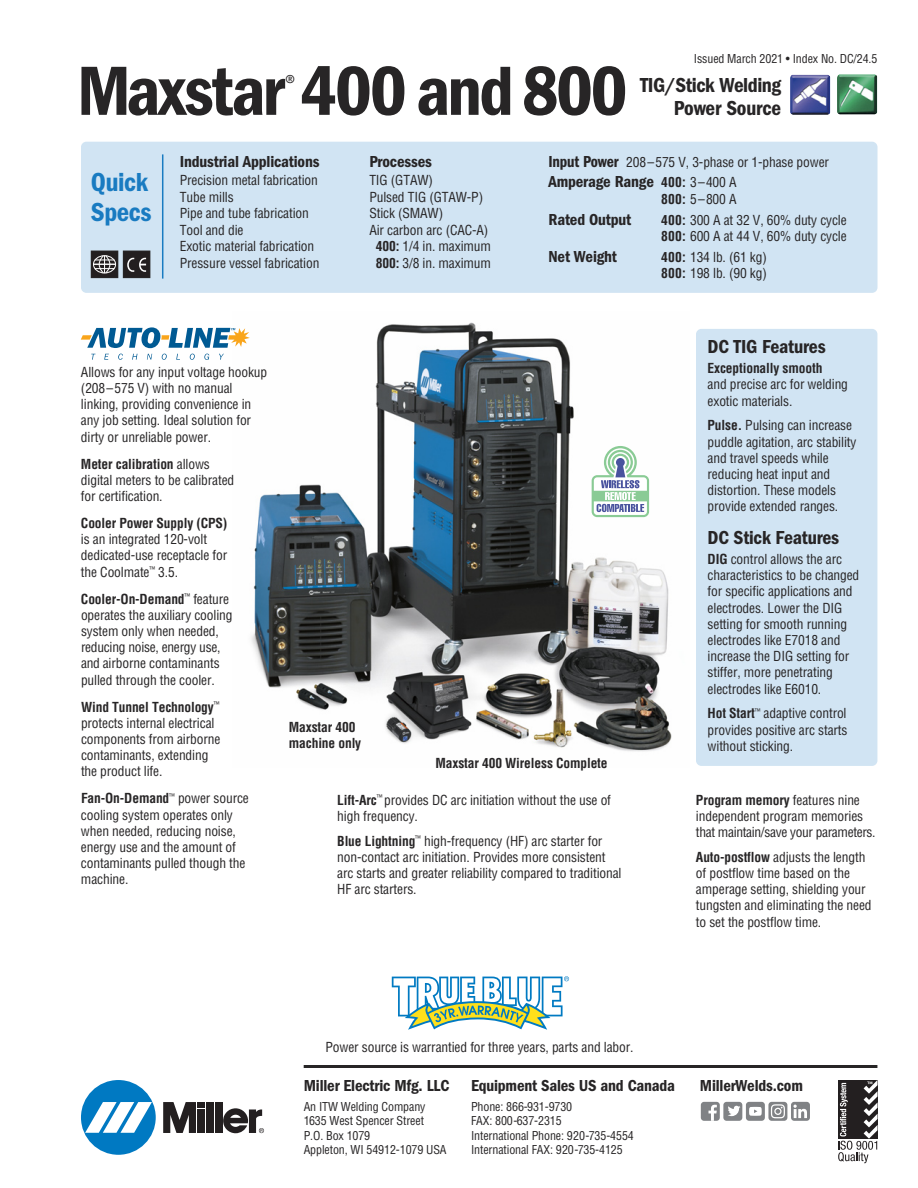
<style>
.page{position:relative;width:918px;height:1188px;background:#fff}
.page>*{position:absolute;margin:0;border:0;box-sizing:border-box;transform-origin:0 0}
.t1{font:72px "ITC Franklin Gothic Std Dm Cd";letter-spacing:-.03em;color:#272526}
.t2{font:27px/30px "ITC Franklin Gothic Std Dm Cd";letter-spacing:-.015em;color:#197bc1}
.t3{font:21px/22.5px "ITC Franklin Gothic Std Dm Cd";letter-spacing:-.02em;color:#272526;text-align:right}
.t4{font:condensed 21px "ITC Franklin Gothic Std";color:#272526}
.t5{font:19.5px "ITC Franklin Gothic Std Dm Cd";letter-spacing:-.01em;color:#272526}
.t6{font:16.5px "ITC Franklin Gothic Std Dm Cd";letter-spacing:-.01em;color:#272526}
.t7{font:condensed 13.5px/16.2px "Helvetica";letter-spacing:-.01em;color:#272526}
.t8{font:700 condensed 13.5px/16.2px "Helvetica";letter-spacing:-.01em;color:#272526}
.t9{font:condensed 12px/14.4px "Helvetica";letter-spacing:-.01em;color:#272526}
.s1{font-weight:700}
.s2{font-family:"ITC Franklin Gothic Std Dm Cd";font-stretch:normal;font-size:16.5px}
.s3{font-family:"Helvetica";font-weight:700;font-stretch:condensed;font-size:13.5px}
.s4{font-family:"Helvetica";font-stretch:condensed;font-size:13.5px}
</style>
<div class="page">
<img style="left:251px;top:322px;width:421px;height:430px">
<div style="left:81px;top:142px;width:797px;height:151px;background:#d1e4f3;border-radius:5px"></div>
<svg style="left:392px;top:976px;width:177px;height:54px"></svg>
<div style="left:696px;top:329px;width:181px;height:437px;background:#d1e4f3;border-radius:5px"></div>
<svg style="left:91px;top:354px;width:133px;height:6px"></svg>
<svg style="left:81px;top:327px;width:169px;height:21px"></svg>
<svg style="left:592px;top:446px;width:57px;height:71px"></svg>
<hr style="left:162px;top:154px;width:1px;height:125px;background:#197bc1">
<div style="left:91px;top:251px;width:27px;height:26px;background:#231f20"></div>
<svg style="left:94px;top:255px;width:21px;height:19px"></svg>
<div style="left:93px;top:255px;width:23px;height:18px;border:1px solid #fff;border-radius:50%"></div>
<div style="left:91px;top:251px;width:27px;height:27px;border:1px solid #272526"></div>
<div style="left:124px;top:251px;width:26px;height:26px;background:#231f20"></div>
<svg style="left:127px;top:258px;width:19px;height:14px"></svg>
<div style="left:123px;top:251px;width:27px;height:27px;border:1px solid #272526"></div>
<img style="left:837px;top:74px;width:40px;height:41px">
<img style="left:790px;top:75px;width:40px;height:40px">
<hr style="left:304px;top:1065px;width:573px;height:3px;background:#272526">
<div style="left:81px;top:1080px;width:75px;height:75px;background:#0079c2;border-radius:50%"></div>
<svg style="left:85px;top:1102px;width:67px;height:31px"></svg>
<div style="left:206px;top:1102px;width:8px;height:31px;background:#231f20"></div>
<div style="left:215px;top:1102px;width:7px;height:31px;background:#231f20"></div>
<div style="left:198px;top:1102px;width:7px;height:6px;background:#231f20"></div>
<div style="left:198px;top:1109px;width:7px;height:24px;background:#231f20"></div>
<svg style="left:163px;top:1102px;width:33px;height:31px"></svg>
<svg style="left:223px;top:1108px;width:41px;height:25px"></svg>
<svg style="left:838px;top:1080px;width:40px;height:83px"></svg>
<div style="left:791px;top:1102px;width:19px;height:19px;background:#808285;border-radius:3px"></div>
<svg style="left:793px;top:1105px;width:14px;height:13px"></svg>
<div style="left:723px;top:1102px;width:19px;height:19px;background:#808285;border-radius:3px"></div>
<svg style="left:728px;top:1106px;width:12px;height:10px"></svg>
<div style="left:746px;top:1102px;width:19px;height:19px;background:#808285;border-radius:3px"></div>
<svg style="left:749px;top:1107px;width:13px;height:9px"></svg>
<div style="left:701px;top:1102px;width:19px;height:19px;background:#808285;border-radius:3px"></div>
<svg style="left:708px;top:1105px;width:9px;height:16px"></svg>
<div style="left:768px;top:1102px;width:19px;height:19px;background:#808285;border-radius:3px"></div>
<svg style="left:771px;top:1104px;width:14px;height:14px"></svg>
<h1 class="t1" style="left:77px;top:67px;width:552px">Maxstar 400 and 800</h1>
<h3 class="t4" style="left:285px;top:70px;width:12px">®</h3>
<p class="t9" style="left:694px;top:52px;width:185px">Issued March 2021 • Index No. DC/24.5</p>
<h3 class="t3" style="left:640px;top:76px;width:143px">TIG/Stick Welding<br>Power Source</h3>
<h2 class="t2" style="left:91px;top:170px;width:62px">Quick<br>Specs</h2>
<p class="t6" style="left:180px;top:156px;width:141px">Industrial Applications</p>
<p class="t7" style="left:180px;top:173px;width:141px">Precision metal fabrication<br>Tube mills<br>Pipe and tube fabrication<br>Tool and die<br>Exotic material fabrication<br>Pressure vessel fabrication</p>
<p class="t6" style="left:369px;top:156px;width:64px">Processes</p>
<p class="t7" style="left:369px;top:173px;width:65px">TIG (GTAW)</p>
<p class="t7" style="left:369px;top:190px;width:115px">Pulsed TIG (GTAW-P)</p>
<p class="t7" style="left:369px;top:206px;width:75px">Stick (SMAW)</p>
<p class="t7" style="left:369px;top:223px;width:121px">Air carbon arc (CAC-A)</p>
<p class="t7" style="left:376px;top:239px;width:117px"><span class="s1">400:</span> 1/4 in. maximum</p>
<p class="t7" style="left:376px;top:256px;width:117px"><span class="s1">800:</span> 3/8 in. maximum</p>
<p class="t7" style="left:549px;top:155px;width:282px"><span class="s2">Input Power</span> 208–575 V, 3-phase or 1-phase power</p>
<p class="t6" style="left:549px;top:176px;width:190px">Amperage Range <span class="s3">400:</span> <span class="s4">3–400 A</span></p>
<p class="t7" style="left:661px;top:192px;width:77px"><span class="s1">800:</span> 5–800 A</p>
<p class="t6" style="left:549px;top:214px;width:84px">Rated Output</p>
<p class="t7" style="left:661px;top:213px;width:187px"><span class="s1">400:</span> 300 A at 32 V, 60% duty cycle<br><span class="s1">800:</span> 600 A at 44 V, 60% duty cycle</p>
<p class="t6" style="left:549px;top:251px;width:70px">Net Weight</p>
<p class="t7" style="left:661px;top:250px;width:107px"><span class="s1">400:</span> 134 lb. (61 kg)<br><span class="s1">800:</span> 198 lb. (90 kg)</p>
<h3 class="t5" style="left:708px;top:340px;width:120px">DC TIG Features</h3>
<p class="t8" style="left:708px;top:361px;width:116px">Exceptionally smooth</p>
<p class="t7" style="left:708px;top:378px;width:142px">and precise arc for welding exotic materials.</p>
<p class="t7" style="left:708px;top:419px;width:150px"><span class="s1">Pulse.</span> Pulsing can increase puddle agitation, arc stability and travel speeds while reducing heat input and distortion. These models provide extended ranges.</p>
<h3 class="t5" style="left:708px;top:531px;width:133px">DC Stick Features</h3>
<p class="t7" style="left:708px;top:552px;width:153px"><span class="s1">DIG</span> control allows the arc charac teristics to be changed for specific applications and electrodes. Lower the DIG setting for smooth running electrodes like E7018 and increase the DIG setting for stiffer, more penetrating electrodes like E6010.</p>
<p class="t7" style="left:708px;top:707px;width:141px;text-align:justify"><span class="s1">Hot Start</span><sup>™</sup> adaptive control provides positive arc starts without sticking.</p>
<p class="t7" style="left:81px;top:365px;width:188px">Allows for any input voltage hookup (208–575 V) with no manual linking, providing convenience in any job setting. Ideal solution for dirty or unreliable power.</p>
<p class="t7" style="left:81px;top:457px;width:155px"><span class="s1">Meter calibration</span> allows digital meters to be calibrated for certification.</p>
<p class="t8" style="left:81px;top:516px;width:148px">Cooler Power Supply (CPS)</p>
<p class="t7" style="left:81px;top:532px;width:148px">is an integrated 120-volt dedicated-use receptacle for the Coolmate<sup>™</sup> 3.5.</p>
<p class="t7" style="left:81px;top:592px;width:153px"><span class="s1">Cooler-On-Demand</span><sup>™</sup> feature operates the auxiliary cooling system only when needed, reducing noise, energy use, and airborne contaminants pulled through the cooler.</p>
<p class="t7" style="left:81px;top:700px;width:141px"><span class="s1">Wind Tunnel Technology</span><sup>™ </sup>protects internal electrical components from airborne contaminants, extending the product life.</p>
<p class="t7" style="left:81px;top:791px;width:169px"><span class="s1">Fan-On-Demand</span><sup>™</sup> power source cooling system operates only when needed, reducing noise, energy use and the amount of contaminants pulled though the machine.</p>
<p class="t7" style="left:696px;top:793px;width:181px"><span class="s1">Program memory</span> features nine independent program memories that maintain/save your parameters.</p>
<p class="t8" style="left:289px;top:720px;width:74px">Maxstar 400 machine only</p>
<p class="t8" style="left:436px;top:756px;width:174px">Maxstar 400 Wireless Complete</p>
<p class="t7" style="left:337px;top:793px;width:275px"><span class="s1">Lift-Arc</span><sup>™</sup> provides DC arc initiation without the use of high frequency.</p>
<p class="t7" style="left:337px;top:834px;width:286px"><span class="s1">Blue Lightning</span><sup>™</sup> high-frequency (HF) arc starter for non-contact arc initiation. Provides more consistent arc starts and greater reliability compared to traditional HF arc starters.</p>
<p class="t7" style="left:696px;top:850px;width:177px"><span class="s1">Auto-postflow</span> adjusts the length of postflow time based on the amperage setting, shielding your tungsten and eliminating the need to set the postflow time.</p>
<p class="t7" style="left:326px;top:1040px;width:310px">Power source is warrantied for three years, parts and labor.</p>
<p class="t6" style="left:304px;top:1080px;width:147px">Miller Electric Mfg. LLC</p>
<p class="t9" style="left:304px;top:1100px;width:144px">An ITW Welding Company<br>1635 West Spencer Street<br>P.O. Box 1079<br>Appleton, WI 54912-1079 USA</p>
<p class="t6" style="left:471px;top:1080px;width:206px">Equipment Sales US and Canada</p>
<p class="t6" style="left:700px;top:1080px;width:105px">MillerWelds.com</p>
<p class="t9" style="left:471px;top:1100px;width:164px">Phone: 866-931-9730<br>FAX: 800-637-2315<br>International Phone: 920-735-4554<br>International FAX: 920-735-4125</p>
</div>
